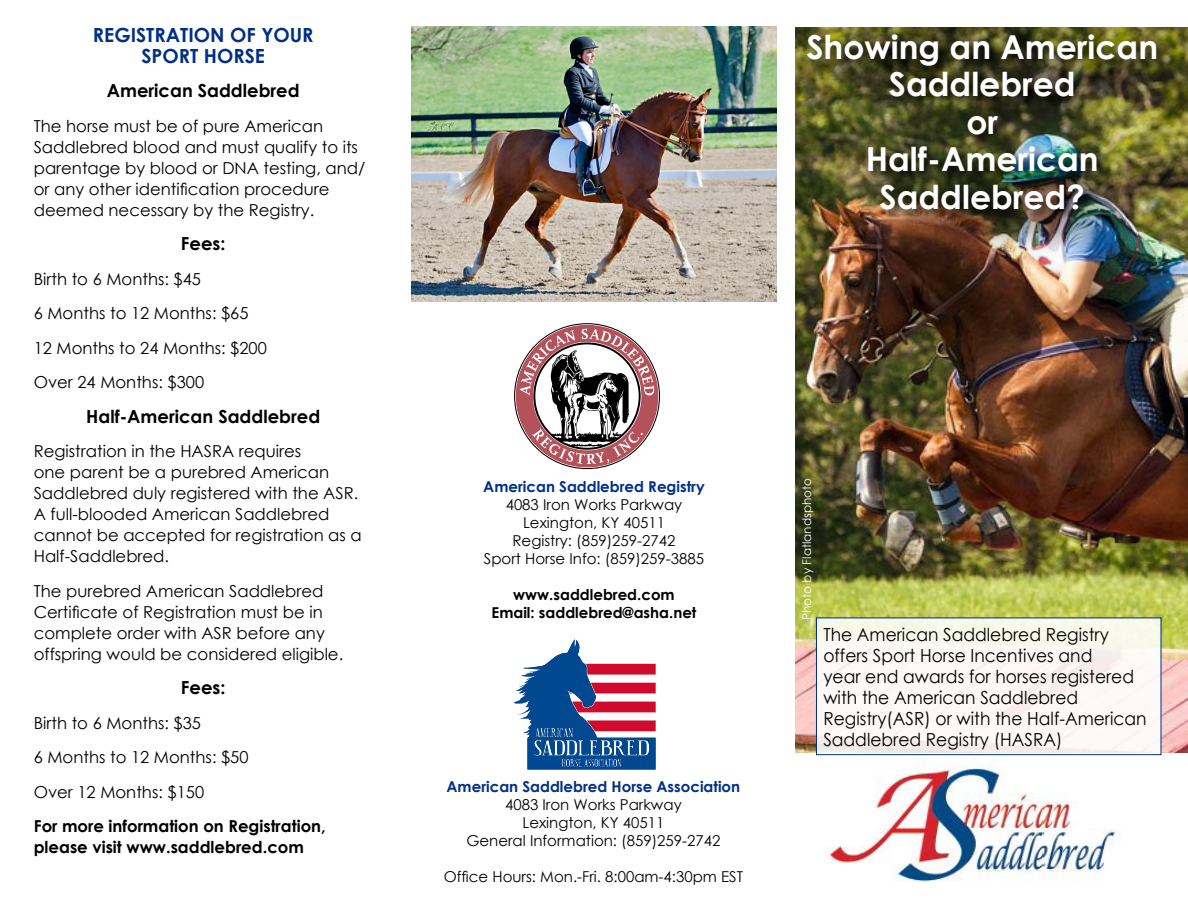
<style>
.page{position:relative;width:1188px;height:918px;background:#fff}
.page>*{position:absolute;margin:0;border:0;box-sizing:border-box;transform-origin:0 0}
.t1{font:700 33px/37.5px "Century Gothic";color:#fff;text-align:center}
.t2{font:700 19.5px/21px "Century Gothic";color:#002f87;text-align:center}
.t3{font:18px/21px "Century Gothic";color:#000;scale:.95 1}
.t4{font:700 18px "Century Gothic";color:#000}
.t5{font:16.5px/21px "Century Gothic";color:#000}
.t6{font:700 16.5px/21px "Century Gothic";color:#000}
.t7{font:15px/18px "Century Gothic";color:#000;text-align:center}
.t8{font:700 15px "Century Gothic";color:#002f87}
.t9{font:700 15px/18px "Century Gothic";color:#000;text-align:center}
.t10{font:12px "Century Gothic";color:#fff}
</style>
<div class="page">
<img style="left:795px;top:27px;width:393px;height:727px">
<img style="left:829px;top:762px;width:289px;height:120px">
<div style="left:805px;top:31px;width:364px;height:191px;background:#000;opacity:.91"></div>
<div style="left:811px;top:37px;width:377px;height:218px;background:#000;opacity:.75"></div>
<div style="left:816px;top:618px;width:345px;height:137px;background:linear-gradient(to right,#fbf6f3,#fbf6f3)"></div>
<div style="left:816px;top:618px;width:345px;height:137px;border:1px solid #002f87"></div>
<img style="left:411px;top:27px;width:366px;height:275px">
<svg style="left:520px;top:329px;width:134px;height:135px"></svg>
<svg style="left:514px;top:640px;width:142px;height:130px"></svg>
<p class="t2" style="left:93px;top:23px;width:222px">REGISTRATION OF YOUR<br>SPORT HORSE</p>
<p class="t4" style="left:107px;top:77px;width:194px">American Saddlebred</p>
<p class="t5" style="left:34px;top:115px;width:333px">The horse must be of pure American Saddlebred blood and must qualify to its parentage by blood or DNA testing, and/ or any other identification procedure deemed necessary by the Registry.</p>
<p class="t4" style="left:181px;top:230px;width:46px">Fees:</p>
<p class="t5" style="left:34px;top:261px;width:235px;line-height:34.5px">Birth to 6 Months: $45<br>6 Months to 12 Months: $65<br>12 Months to 24 Months: $200<br>Over 24 Months: $300</p>
<p class="t4" style="left:86px;top:402px;width:235px">Half-American Saddlebred</p>
<p class="t5" style="left:34px;top:440px;width:330px">Registration in the HASRA requires<br>one parent be a purebred American Saddlebred duly registered with the ASR.<br>A full-blooded American Saddlebred cannot be accepted for registration as a Half-Saddlebred.</p>
<p class="t5" style="left:34px;top:580px;width:311px">The purebred American Saddlebred Certificate of Registration must be in complete order with ASR before any offspring would be considered eligible.</p>
<p class="t4" style="left:181px;top:674px;width:46px">Fees:</p>
<p class="t5" style="left:34px;top:705px;width:216px;line-height:34.5px">Birth to 6 Months: $35<br>6 Months to 12 Months: $50<br>Over 12 Months: $150</p>
<p class="t6" style="left:34px;top:815px;width:294px">For more information on Registration, please visit www.saddlebred.com</p>
<h1 class="t1" style="left:806px;top:26px;width:353px">Showing an American<br>Saddlebred<br>or<br>Half-American<br>Saddlebred?</h1>
<p class="t8" style="left:483px;top:475px;width:223px">American Saddlebred Registry</p>
<p class="t7" style="left:484px;top:495px;width:222px">4083 Iron Works Parkway<br>Lexington, KY 40511<br>Registry: (859)259-2742<br>Sport Horse Info: (859)259-3885</p>
<p class="t9" style="left:492px;top:585px;width:206px">www.saddlebred.com<br>Email: saddlebred@asha.net</p>
<p class="t8" style="left:447px;top:775px;width:295px">American Saddlebred Horse Association</p>
<p class="t7" style="left:466px;top:795px;width:256px">4083 Iron Works Parkway<br>Lexington, KY 40511<br>General Information: (859)259-2742</p>
<p class="t7" style="left:444px;top:867px;width:301px">Office Hours: Mon.-Fri. 8:00am-4:30pm EST</p>
<p class="t10" style="left:798px;top:620px;width:144px;rotate:-90deg">Photo by Flatlandsphoto</p>
<p class="t3" style="left:823px;top:623px;width:342px">The American Saddlebred Registry offers Sport Horse Incentives and<br>year end awards for horses registered with the American Saddlebred Registry(ASR) or with the Half-American Saddlebred Registry (HASRA)</p>
</div>
